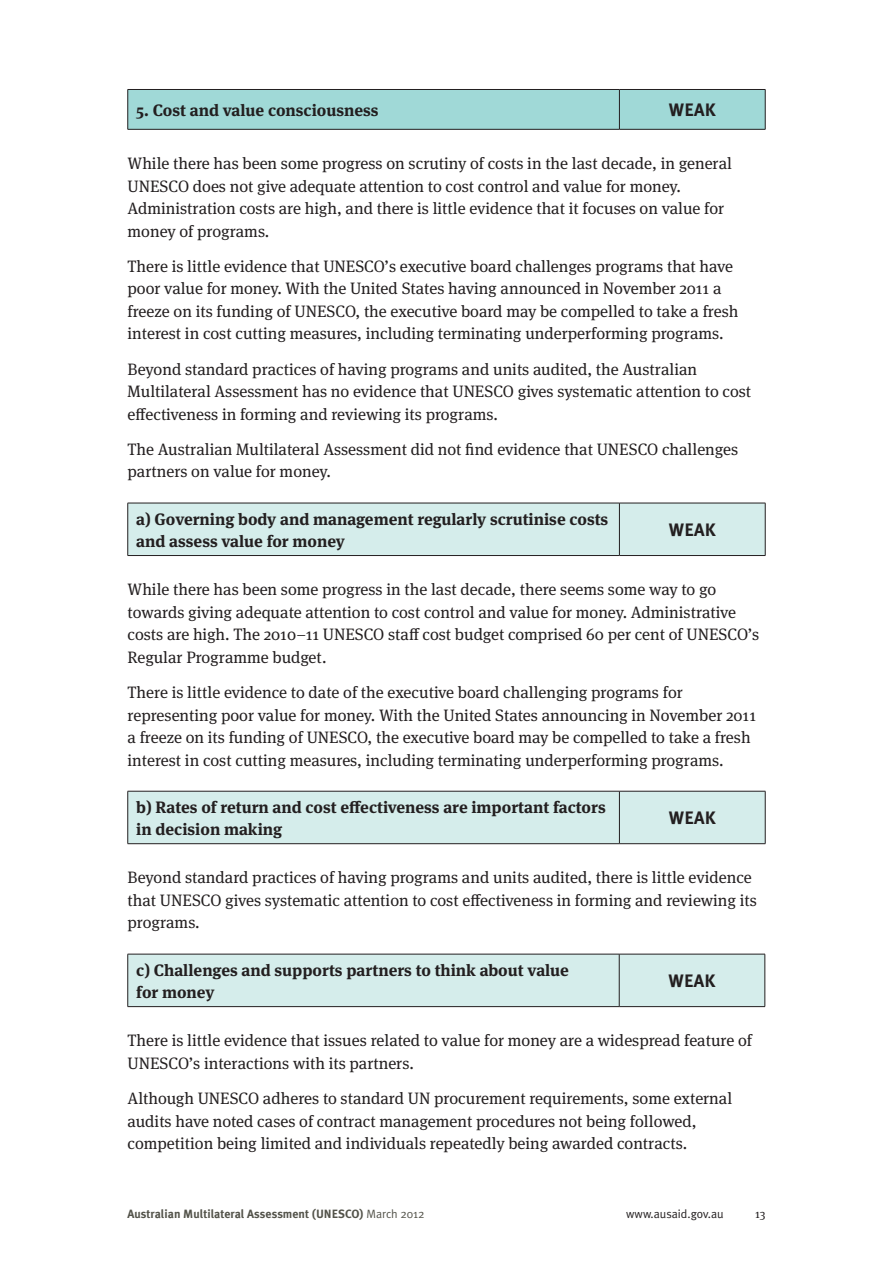
<style>
.page{position:relative;width:893px;height:1263px;background:#fff}
.page>*{position:absolute;margin:0;border:0;box-sizing:border-box;transform-origin:0 0}
._08bbbb_RIGHT_COLUMN{font:700 18px "Meta Plus";color:#231f20}
._04__BODY_TEXT{font:16.5px/22.5px "Meta Serif OT";color:#231f20}
._04__BODY_TEXT-2{font:700 16.5px/22.5px "Meta Serif OT";color:#231f20}
.t1{font:700 12px "Meta Plus";color:#53534a}
.t2{font:12px "Meta Plus Normal";color:#231f20}
.t3{font:12px "Meta Serif OT";color:#231f20}
.s1{font-family:"Meta Plus Normal";font-weight:400}
</style>
<div class="page">
<div style="left:128px;top:90px;width:637px;height:39px;background:#a0d9d7"></div>
<hr style="left:128px;top:89px;width:491px;height:1px;background:#231f20">
<hr style="left:619px;top:89px;width:146px;height:1px;background:#231f20">
<hr style="left:619px;top:90px;width:1px;height:39px;background:#231f20">
<hr style="left:128px;top:129px;width:491px;height:1px;background:#231f20">
<hr style="left:619px;top:129px;width:146px;height:1px;background:#231f20">
<hr style="left:127px;top:90px;width:1px;height:39px;background:#231f20">
<hr style="left:765px;top:90px;width:1px;height:39px;background:#231f20">
<div style="left:128px;top:504px;width:637px;height:51px;background:#d5edeb"></div>
<hr style="left:128px;top:503px;width:491px;height:1px;background:#231f20">
<hr style="left:619px;top:503px;width:146px;height:1px;background:#231f20">
<hr style="left:619px;top:503px;width:1px;height:52px;background:#231f20">
<hr style="left:128px;top:555px;width:491px;height:1px;background:#231f20">
<hr style="left:619px;top:555px;width:146px;height:1px;background:#231f20">
<hr style="left:127px;top:503px;width:1px;height:52px;background:#231f20">
<hr style="left:765px;top:503px;width:1px;height:52px;background:#231f20">
<div style="left:128px;top:792px;width:637px;height:51px;background:#d5edeb"></div>
<hr style="left:128px;top:791px;width:491px;height:1px;background:#231f20">
<hr style="left:619px;top:791px;width:146px;height:1px;background:#231f20">
<hr style="left:619px;top:791px;width:1px;height:52px;background:#231f20">
<hr style="left:128px;top:843px;width:491px;height:1px;background:#231f20">
<hr style="left:619px;top:843px;width:146px;height:1px;background:#231f20">
<hr style="left:127px;top:791px;width:1px;height:52px;background:#231f20">
<hr style="left:765px;top:791px;width:1px;height:52px;background:#231f20">
<div style="left:128px;top:955px;width:637px;height:51px;background:#d5edeb"></div>
<hr style="left:128px;top:954px;width:491px;height:1px;background:#231f20">
<hr style="left:619px;top:954px;width:146px;height:1px;background:#231f20">
<hr style="left:619px;top:954px;width:1px;height:52px;background:#231f20">
<hr style="left:128px;top:1006px;width:491px;height:1px;background:#231f20">
<hr style="left:619px;top:1006px;width:146px;height:1px;background:#231f20">
<hr style="left:127px;top:954px;width:1px;height:52px;background:#231f20">
<hr style="left:765px;top:954px;width:1px;height:52px;background:#231f20">
<p class="_04__BODY_TEXT-2" style="left:136px;top:99px;width:244px">5. Cost and value consciousness</p>
<p class="_08bbbb_RIGHT_COLUMN" style="left:669px;top:100px;width:48px">WEAK</p>
<p class="_04__BODY_TEXT" style="left:128px;top:152px;width:606px">While there has been some progress on scrutiny of costs in the last decade, in general UNESCO does not give adequate attention to cost control and value for money.<br>Administration costs are high, and there is little evidence that it focuses on value for money of programs.</p>
<p class="_04__BODY_TEXT" style="left:128px;top:255px;width:612px">There is little evidence that UNESCO’s executive board challenges programs that have poor value for money. With the United States having announced in November 2011 a freeze on its funding of UNESCO, the executive board may be compelled to take a fresh interest in cost cutting measures, including terminating underperforming programs.</p>
<p class="_04__BODY_TEXT" style="left:128px;top:358px;width:625px">Beyond standard practices of having programs and units audited, the Australian<br>Multilateral Assessment has no evidence that UNESCO gives systematic attention to cost effectiveness in forming and reviewing its programs.</p>
<p class="_04__BODY_TEXT" style="left:128px;top:438px;width:612px">The Australian Multilateral Assessment did not find evidence that UNESCO challenges partners on value for money.</p>
<p class="_04__BODY_TEXT-2" style="left:136px;top:508px;width:474px">a) Governing body and management regularly scrutinise costs and assess value for money</p>
<p class="_08bbbb_RIGHT_COLUMN" style="left:669px;top:520px;width:48px">WEAK</p>
<p class="_04__BODY_TEXT" style="left:128px;top:579px;width:633px">While there has been some progress in the last decade, there seems some way to go towards giving adequate attention to cost control and value for money. Administrative costs are high. The 2010–11 UNESCO staff cost budget comprised 60 per cent of UNESCO’s Regular Programme budget.</p>
<p class="_04__BODY_TEXT" style="left:128px;top:681px;width:630px">There is little evidence to date of the executive board challenging programs for representing poor value for money. With the United States announcing in November 2011 a freeze on its funding of UNESCO, the executive board may be compelled to take a fresh interest in cost cutting measures, including terminating underperforming programs.</p>
<p class="_04__BODY_TEXT-2" style="left:136px;top:796px;width:471px">b) Rates of return and cost effectiveness are important factors in decision making</p>
<p class="_08bbbb_RIGHT_COLUMN" style="left:669px;top:808px;width:48px">WEAK</p>
<p class="_04__BODY_TEXT" style="left:128px;top:867px;width:631px">Beyond standard practices of having programs and units audited, there is little evidence that UNESCO gives systematic attention to cost effectiveness in forming and reviewing its programs.</p>
<p class="_04__BODY_TEXT-2" style="left:136px;top:959px;width:434px">c) Challenges and supports partners to think about value for money</p>
<p class="_08bbbb_RIGHT_COLUMN" style="left:669px;top:971px;width:48px">WEAK</p>
<p class="_04__BODY_TEXT" style="left:128px;top:1030px;width:626px">There is little evidence that issues related to value for money are a widespread feature of<br>UNESCO’s interactions with its partners.</p>
<p class="_04__BODY_TEXT" style="left:128px;top:1087px;width:606px">Although UNESCO adheres to standard UN procurement requirements, some external audits have noted cases of contract management procedures not being followed, competition being limited and individuals repeatedly being awarded contracts.</p>
<p class="t1" style="left:128px;top:1207px;width:299px">Australian Multilateral Assessment (UNESCO) <span class="s1">March 2012</span></p>
<p class="t2" style="left:626px;top:1207px;width:99px">www.ausaid.gov.au</p>
<p class="t3" style="left:755px;top:1207px;width:12px">13</p>
</div>
